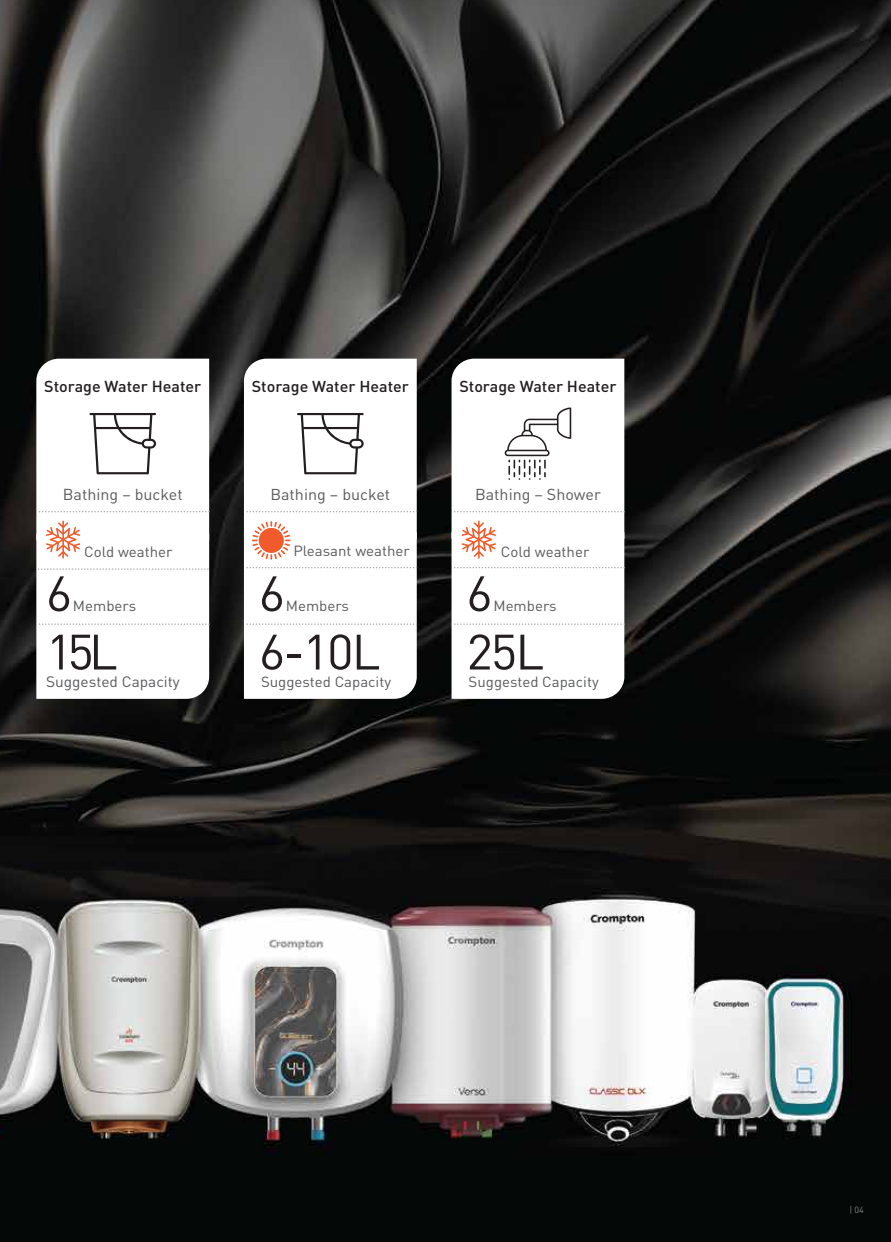
<style>
.page{position:relative;width:891px;height:1242px;background:#fff}
.page>*{position:absolute;margin:0;border:0;box-sizing:border-box;transform-origin:0 0}
.t1{font:48.9px "DIN Pro";letter-spacing:-.04em;color:#231f20}
.t2{font:500 15.75px "DIN Pro";color:#231f20}
.t3{font:15.75px "DIN Pro";color:#595a5c}
.t4{font:500 15.6px "DIN Pro";color:#231f20}
.t5{font:15.6px "DIN Pro";color:#595a5c}
.t6{font:15px "DIN Pro";color:#595a5c}
.t7{font:14.7px "DIN Pro";color:#595a5c}
.t8{font:14.55px "DIN Pro";color:#595a5c}
.t9{font:9px "DIN Pro";color:#808285}
</style>
<div class="page">
<img style="left:0;top:0;width:891px;height:1242px">
<svg style="left:36px;top:359px;width:173px;height:340px"></svg>
<svg style="left:244px;top:359px;width:173px;height:340px"></svg>
<svg style="left:452px;top:359px;width:172px;height:340px"></svg>
<p class="t2" style="left:44px;top:374px;width:159px">Storage Water Heater</p>
<p class="t4" style="left:252px;top:374px;width:159px">Storage Water Heater</p>
<p class="t2" style="left:459px;top:374px;width:159px">Storage Water Heater</p>
<p class="t3" style="left:63px;top:484px;width:121px">Bathing – bucket</p>
<p class="t5" style="left:270px;top:484px;width:121px">Bathing – bucket</p>
<p class="t3" style="left:475px;top:484px;width:127px">Bathing – Shower</p>
<p class="t7" style="left:84px;top:542px;width:90px">Cold weather</p>
<p class="t8" style="left:293px;top:541px;width:118px">Pleasant weather</p>
<p class="t7" style="left:501px;top:542px;width:90px">Cold weather</p>
<h1 class="t1" style="left:46px;top:560px;width:28px">6</h1>
<p class="t8" style="left:73px;top:596px;width:65px">Members</p>
<h1 class="t1" style="left:259px;top:560px;width:28px">6</h1>
<p class="t8" style="left:286px;top:596px;width:65px">Members</p>
<h1 class="t1" style="left:466px;top:560px;width:28px">6</h1>
<p class="t8" style="left:493px;top:596px;width:65px">Members</p>
<h1 class="t1" style="left:46px;top:619px;width:73px">15L</h1>
<p class="t6" style="left:46px;top:671px;width:135px">Suggested Capacity</p>
<h1 class="t1" style="left:259px;top:619px;width:123px">6-10L</h1>
<p class="t8" style="left:261px;top:672px;width:132px">Suggested Capacity</p>
<h1 class="t1" style="left:466px;top:619px;width:79px">25L</h1>
<p class="t8" style="left:469px;top:672px;width:132px">Suggested Capacity</p>
<p class="t9" style="left:849px;top:1203px;width:16px">| 04</p>
</div>
